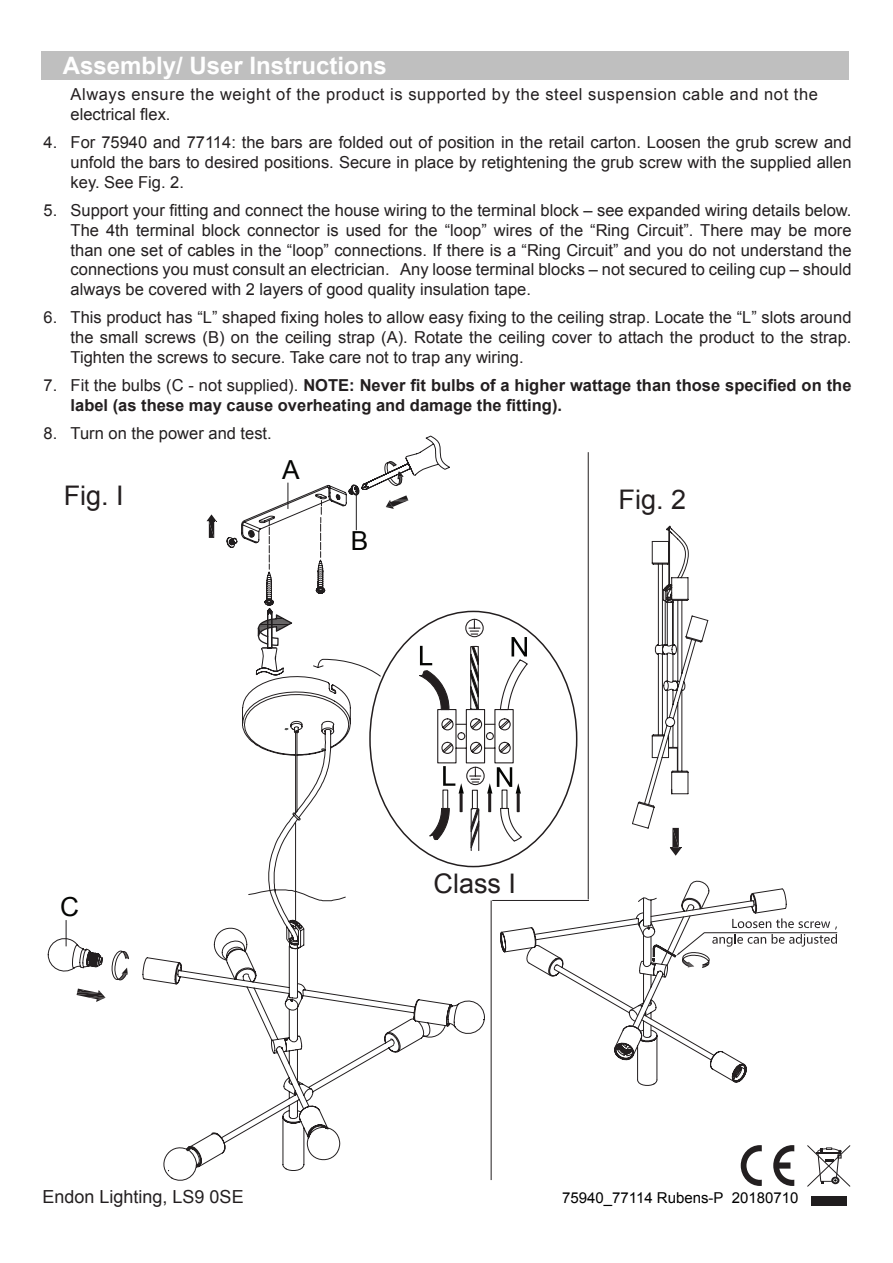
<style>
.page{position:relative;width:893px;height:1263px;background:#fff}
.page>*{position:absolute;margin:0;border:0;box-sizing:border-box;transform-origin:0 0}
.t1{font:27px "Arial";color:#231e1f}
.t2{font:26.25px "Arial";color:#040503}
.t3{font:700 24px "Arial";color:#fff}
.t4{font:18px "Arial";color:#231f20}
.t5{font:16.5px/19.8px "Arial";color:#231f20;text-align:justify}
.t6{font:700 16.5px/19.8px "Arial";color:#231f20}
.t7{font:16.5px/19.8px "Arial";letter-spacing:.035em;color:#231f20}
.t8{font:15px "Arial";color:#000}
.s1{font-weight:400}
</style>
<div class="page">
<svg style="left:741px;top:1145px;width:21px;height:41px"></svg>
<svg style="left:773px;top:1145px;width:21px;height:41px"></svg>
<svg style="left:807px;top:1145px;width:43px;height:42px"></svg>
<div style="left:811px;top:1196px;width:36px;height:10px;background:#201d1e"></div>
<div style="left:41px;top:51px;width:808px;height:28px;background:#bfbfbf"></div>
<svg style="left:529px;top:526px;width:180px;height:351px"></svg>
<svg style="left:500px;top:877px;width:242px;height:209px"></svg>
<svg style="left:555px;top:884px;width:282px;height:196px"></svg>
<svg style="left:670px;top:828px;width:11px;height:28px"></svg>
<hr style="left:588px;top:452px;width:1px;height:447px;background:#231f20">
<hr style="left:492px;top:900px;width:97px;height:1px;background:#231f20">
<hr style="left:491px;top:900px;width:1px;height:280px;background:#231f20">
<svg style="left:47px;top:920px;width:438px;height:261px"></svg>
<svg style="left:77px;top:943px;width:52px;height:59px"></svg>
<svg style="left:207px;top:514px;width:10px;height:24px"></svg>
<svg style="left:226px;top:436px;width:303px;height:493px"></svg>
<svg style="left:66px;top:920px;width:1px;height:26px"></svg>
<p class="t3" style="left:63px;top:50px;width:326px">Assembly/ User Instructions</p>
<p class="t7" style="left:71px;top:84px;width:749px">Always ensure the weight of the product is supported by the steel suspension cable and not the electrical flex.</p>
<p class="t5" style="left:71px;top:132px;width:782px;text-indent:-27px">4. For 75940 and 77114: the bars are folded out of position in the retail carton. Loosen the grub screw and unfold the bars to desired positions. Secure in place by retightening the grub screw with the supplied allen key. See Fig. 2.</p>
<p class="t5" style="left:71px;top:200px;width:782px;text-indent:-27px">5. Support your fitting and connect the house wiring to the terminal block – see expanded wiring details below.<br>The 4th terminal block connector is used for the “loop” wires of the “Ring Circuit”. There may be more than one set of cables in the “loop” connections. If there is a “Ring Circuit” and you do not understand the connections you must consult an electrician. Any loose terminal blocks – not secured to ceiling cup – should always be covered with 2 layers of good quality insulation tape.</p>
<p class="t5" style="left:71px;top:308px;width:782px;text-indent:-27px">6. This product has “L” shaped fixing holes to allow easy fixing to the ceiling strap. Locate the “L” slots around the small screws (B) on the ceiling strap (A). Rotate the ceiling cover to attach the product to the strap.<br>Tighten the screws to secure. Take care not to trap any wiring.</p>
<p class="t6" style="left:71px;top:376px;width:782px;text-indent:-27px"><span class="s1">7. Fit the bulbs (C - not supplied).</span> NOTE: Never fit bulbs of a higher wattage than those specified on the label (as these may cause overheating and damage the fitting).</p>
<p class="t5" style="left:44px;top:424px;width:230px">8. Turn on the power and test.</p>
<h2 class="t2" style="left:282px;top:452px;width:19px">A</h2>
<h1 class="t1" style="left:64px;top:478px;width:62px">Fig. I</h1>
<h1 class="t1" style="left:619px;top:482px;width:69px">Fig. 2</h1>
<h2 class="t2" style="left:351px;top:524px;width:19px">B</h2>
<h2 class="t2" style="left:60px;top:890px;width:20px">C</h2>
<p class="t4" style="left:43px;top:1184px;width:203px">Endon Lighting, LS9 0SE</p>
<h1 class="t1" style="left:434px;top:865px;width:84px">Class I</h1>
<p class="t8" style="left:562px;top:1187px;width:238px">75940_77114 Rubens-P 20180710</p>
</div>
